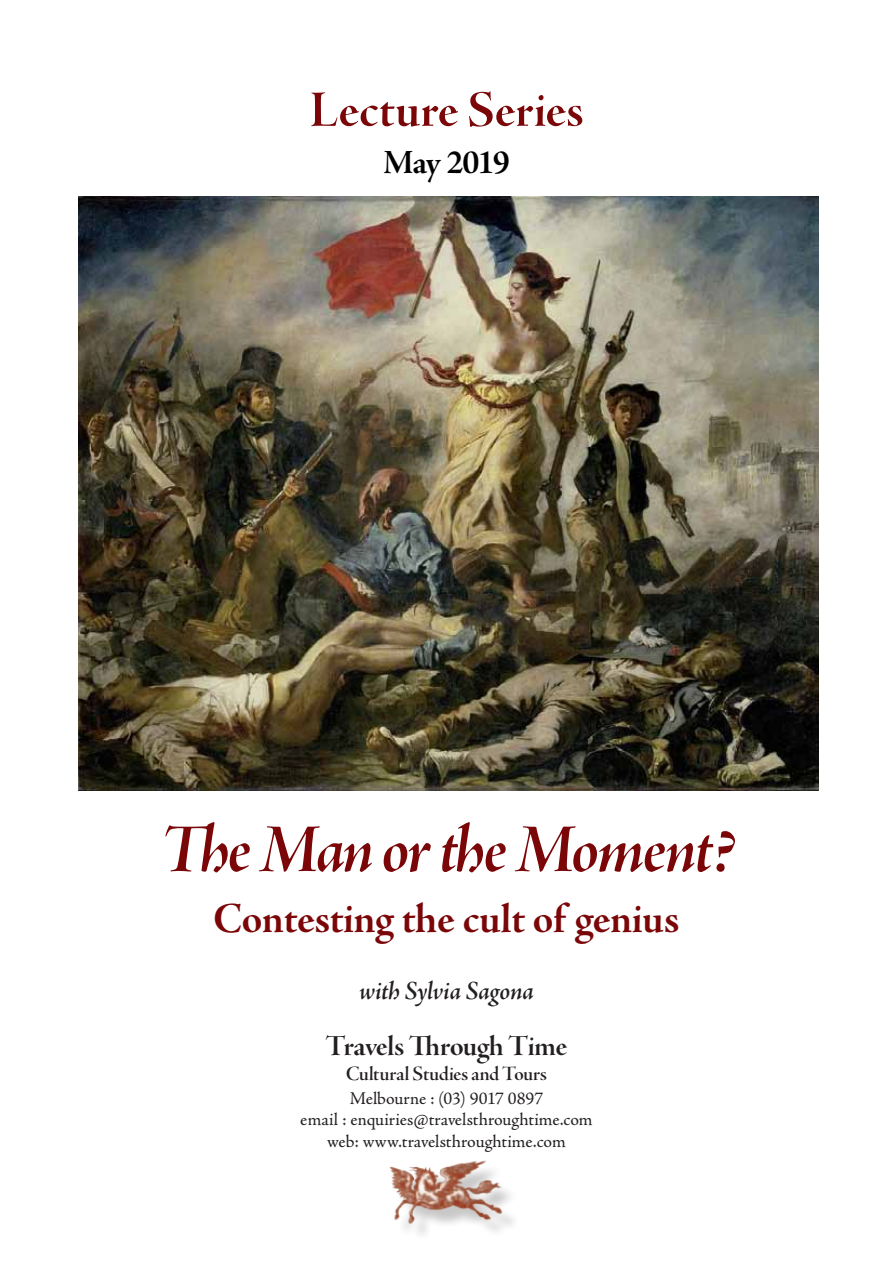
<style>
.page{position:relative;width:893px;height:1263px;background:#fff}
.page>*{position:absolute;margin:0;border:0;box-sizing:border-box;transform-origin:0 0}
.t1{font:72px "Adobe Jenson Pro Bold It Disp";letter-spacing:-.025em;color:#7b0608}
.t2{font:52.5px "Adobe Jenson Pro Bold Disp";letter-spacing:.01em;color:#7b0608}
.t3{font:43.5px "Adobe Jenson Pro Bold Subh";letter-spacing:-.005em;color:#7b0608}
.t4{font:34.5px "Adobe Jenson Pro Bold Subh";letter-spacing:-.04em;color:#000}
.t5{font:30px "Adobe Jenson Pro Bold Disp";letter-spacing:-.01em;color:#231f20}
.t6{font:27px "Adobe Jenson Pro Semibold It Subh";letter-spacing:-.005em;color:#231f20}
.t7{font:21px "Adobe Jenson Pro Semibold Disp";color:#231f20}
.t8{font:18px/21.6px "Adobe Jenson Pro";color:#231f20;text-align:center}
</style>
<div class="page">
<div style="left:392px;top:1163px;width:126px;height:77px;background:#231f20;opacity:.25"></div>
<img style="left:389px;top:1160px;width:115px;height:66px">
<img style="left:78px;top:197px;width:740px;height:594px">
<h2 class="t2" style="left:309px;top:80px;width:275px">Lecture Series</h2>
<h3 class="t4" style="left:383px;top:143px;width:128px">May 2019</h3>
<h1 class="t1" style="left:161px;top:808px;width:575px">The Man or the Moment?</h1>
<h3 class="t3" style="left:214px;top:894px;width:467px">Contesting the cult of genius</h3>
<h3 class="t6" style="left:359px;top:976px;width:176px">with Sylvia Sagona</h3>
<h3 class="t5" style="left:326px;top:1029px;width:243px">Travels Through Time</h3>
<p class="t7" style="left:346px;top:1062px;width:202px">Cultural Studies and Tours</p>
<p class="t8" style="left:300px;top:1087px;width:294px">Melbourne : (03) 9017 0897<br>email : enquiries@travelsthroughtime.com web: www.travelsthroughtime.com</p>
</div>
